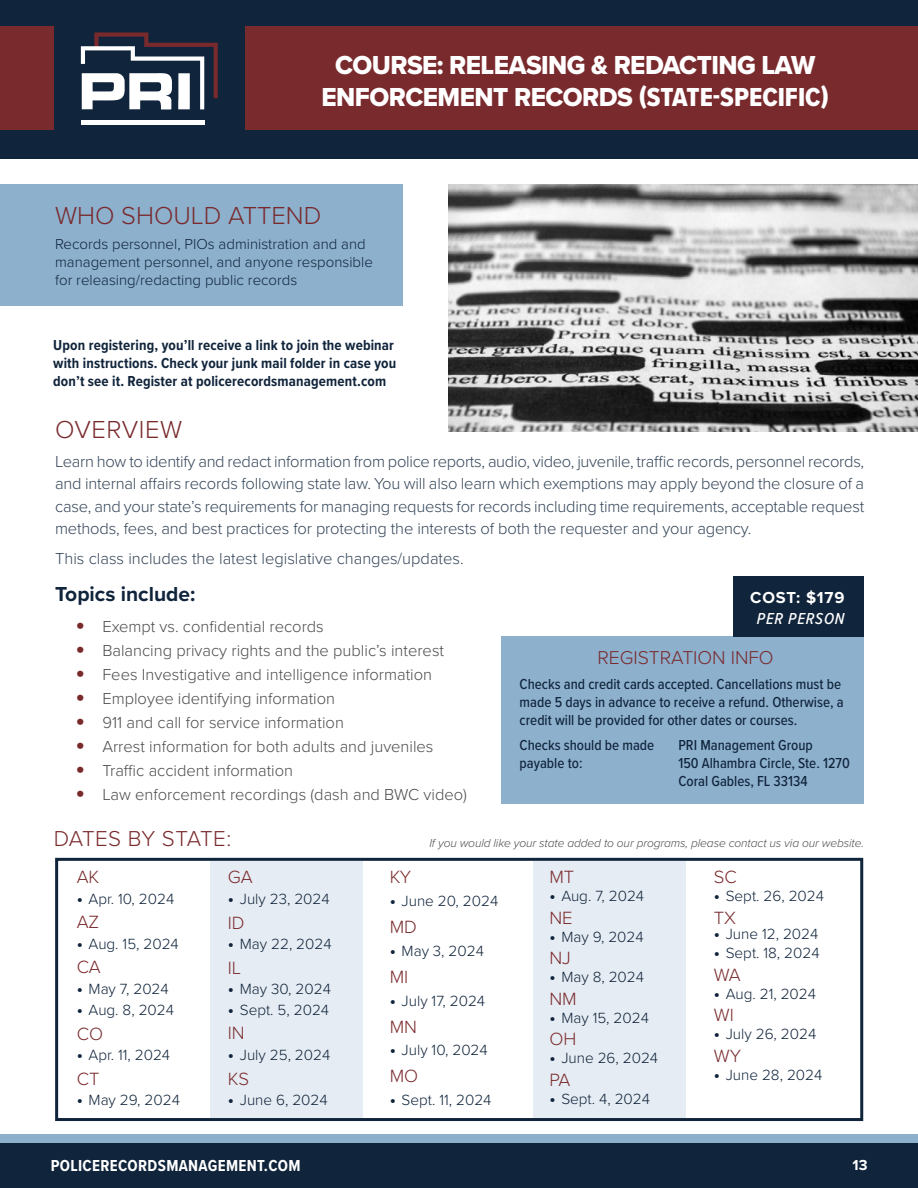
<style>
.page{position:relative;width:918px;height:1188px;background:#fff}
.page>*{position:absolute;margin:0;border:0;box-sizing:border-box;transform-origin:0 0}
.t1{font:27px/32.4px "Proxima Nova Extrabld";letter-spacing:-.02em;color:#fff;text-align:center;scale:.96 1}
.t2{font:300 25.5px "Proxima Nova";color:#792a2d}
.t3{font:300 25.5px "Proxima Nova";letter-spacing:.02em;color:#792a2d}
.t4{font:300 22.35px "Proxima Nova";letter-spacing:-.01em;color:#792a2d}
.Subtitle{font:700 21px "Proxima Nova";color:#10243b}
.Subtitle-2{font:300 19.35px "Proxima Nova";color:#792a2d}
.t5{font:300 18.3px "Proxima Nova";color:#792a2d}
.t6{font:300 16.5px/22.5px "Proxima Nova";color:#344558;text-align:justify}
.t7{font:300 16.5px "Proxima Nova";color:#4b4c4d}
.t8{font:700 16.5px "Proxima Nova Cond";letter-spacing:.02em;color:#fff}
.Subtitle-3{font:700 16.5px "Proxima Nova";letter-spacing:.05em;color:#fff}
.Subtitle-4{font:italic 500 16.5px "Proxima Nova Cond";letter-spacing:.05em;color:#fff}
.t9{font:300 15.3px "Proxima Nova";color:#10243b}
.t10{font:500 15px/18px "Proxima Nova Cond";color:#10243b}
.t11{font:700 15px/18px "Proxima Nova Cond";letter-spacing:.01em;color:#10243b}
.t12{font:300 15px/18px "Proxima Nova";color:#10243b}
.t13{font:700 15px "Proxima Nova";color:#fff}
.t14{font:italic 300 12px "Proxima Nova";letter-spacing:-.01em;color:#4b4c4d}
.s1{font-family:"Proxima Nova Cond Extrabld"}
.s2{font-family:"Futura Std";font-weight:400;color:#792a2d}
.s3{font-family:"Futura Std";font-weight:400;font-size:10.5px}
</style>
<div class="page">
<div style="left:0;top:1143px;width:918px;height:45px;background:#10243b"></div>
<div style="left:0;top:1135px;width:918px;height:8px;background:#8db0cd"></div>
<div style="left:0;top:0;width:918px;height:159px;background:#10243b"></div>
<div style="left:245px;top:27px;width:673px;height:103px;background:#792a2d"></div>
<div style="left:0;top:27px;width:54px;height:103px;background:#792a2d"></div>
<hr style="left:81px;top:120px;width:123px;height:4px;background:#fff">
<svg style="left:81px;top:32px;width:137px;height:77px"></svg>
<div style="left:0;top:184px;width:402px;height:122px;background:#8db0cd"></div>
<div style="left:210px;top:861px;width:153px;height:260px;background:#e6ecf3"></div>
<div style="left:534px;top:861px;width:152px;height:257px;background:#e6ecf3"></div>
<div style="left:55px;top:858px;width:808px;height:263px;border:3px solid #10243b"></div>
<div style="left:501px;top:636px;width:363px;height:168px;background:#8db0cd"></div>
<div style="left:733px;top:576px;width:131px;height:60px;background:#10243b"></div>
<img style="left:448px;top:184px;width:470px;height:248px">
<p class="t1" style="left:322px;top:48px;width:530px">COURSE: RELEASING &amp; REDACTING LAW<br>ENFORCEMENT RECORDS <span class="s1">(STATE-SPECIFIC)</span></p>
<p class="t2" style="left:55px;top:197px;width:268px">WHO SHOULD ATTEND</p>
<p class="t12" style="left:55px;top:234px;width:319px">Records personnel, PIOs administration and and management personnel, and anyone responsible for releasing/redacting public records</p>
<p class="t11" style="left:53px;top:336px;width:345px">Upon registering, you’ll receive a link to join the webinar with instructions. Check your junk mail folder in case you don’t see it. Register at policerecordsmanagement.com</p>
<p class="t3" style="left:55px;top:410px;width:128px">OVERVIEW</p>
<p class="t6" style="left:55px;top:449px;width:811px">Learn how to identify and redact information from police reports, audio, video, juvenile, traffic records, personnel records, and internal affairs records following state law. You will also learn which exemptions may apply beyond the closure of a case, and your state’s requirements for managing requests for records including time requirements, acceptable request methods, fees, and best practices for protecting the interests of both the requester and your agency.</p>
<p class="t6" style="left:55px;top:546px;width:410px">This class includes the latest legislative changes/updates.</p>
<p class="Subtitle" style="left:55px;top:578px;width:142px">Topics include:</p>
<p class="t7" style="left:75px;top:614px;width:250px"><span class="s2">•</span> Exempt vs. confidential records</p>
<p class="t7" style="left:75px;top:638px;width:370px"><span class="s2">•</span> Balancing privacy rights and the public’s interest</p>
<p class="t7" style="left:75px;top:662px;width:358px"><span class="s2">•</span> Fees Investigative and intelligence information</p>
<p class="t7" style="left:75px;top:686px;width:261px"><span class="s2">•</span> Employee identifying information</p>
<p class="t7" style="left:75px;top:710px;width:270px"><span class="s2">•</span> 911 and call for service information</p>
<p class="t7" style="left:75px;top:734px;width:360px"><span class="s2">•</span> Arrest information for both adults and juveniles</p>
<p class="t7" style="left:75px;top:758px;width:219px"><span class="s2">•</span> Traffic accident information</p>
<p class="t7" style="left:75px;top:782px;width:393px"><span class="s2">•</span> Law enforcement recordings (dash and BWC video)</p>
<p class="Subtitle-3" style="left:750px;top:585px;width:96px">COST: $179</p>
<p class="Subtitle-4" style="left:757px;top:606px;width:89px">PER PERSON</p>
<p class="Subtitle-2" style="left:597px;top:643px;width:178px">REGISTRATION INFO</p>
<p class="t10" style="left:520px;top:675px;width:326px">Checks and credit cards accepted. Cancellations must be made 5 days in advance to receive a refund. Otherwise, a credit will be provided for other dates or courses.</p>
<p class="t10" style="left:520px;top:735px;width:136px">Checks should be made payable to:</p>
<p class="t10" style="left:678px;top:735px;width:173px">PRI Management Group<br>150 Alhambra Circle, Ste. 1270<br>Coral Gables, FL 33134</p>
<p class="t4" style="left:54px;top:822px;width:179px">DATES BY STATE:</p>
<p class="t14" style="left:429px;top:834px;width:436px">If you would like your state added to our programs, please contact us via our website.</p>
<p class="t5" style="left:714px;top:864px;width:25px">SC</p>
<p class="t9" style="left:714px;top:885px;width:112px"><span class="s3">•</span> Sept. 26, 2024</p>
<p class="t5" style="left:714px;top:904px;width:24px">TX</p>
<p class="t9" style="left:714px;top:922px;width:106px"><span class="s3">•</span> June 12, 2024</p>
<p class="t9" style="left:714px;top:942px;width:107px"><span class="s3">•</span> Sept. 18, 2024</p>
<p class="t5" style="left:714px;top:961px;width:28px">WA</p>
<p class="t9" style="left:714px;top:982px;width:104px"><span class="s3">•</span> Aug. 21, 2024</p>
<p class="t5" style="left:714px;top:1002px;width:22px">WI</p>
<p class="t9" style="left:714px;top:1023px;width:104px"><span class="s3">•</span> July 26, 2024</p>
<p class="t5" style="left:714px;top:1042px;width:29px">WY</p>
<p class="t9" style="left:714px;top:1063px;width:110px"><span class="s3">•</span> June 28, 2024</p>
<p class="t5" style="left:228px;top:864px;width:26px">GA</p>
<p class="t9" style="left:228px;top:887px;width:103px"><span class="s3">•</span> July 23, 2024</p>
<p class="t5" style="left:228px;top:909px;width:18px">ID</p>
<p class="t9" style="left:228px;top:933px;width:105px"><span class="s3">•</span> May 22, 2024</p>
<p class="t5" style="left:228px;top:954px;width:15px">IL</p>
<p class="t9" style="left:228px;top:978px;width:105px"><span class="s3">•</span> May 30, 2024</p>
<p class="t9" style="left:228px;top:998px;width:103px"><span class="s3">•</span> Sept. 5, 2024</p>
<p class="t5" style="left:228px;top:1020px;width:18px">IN</p>
<p class="t9" style="left:228px;top:1043px;width:104px"><span class="s3">•</span> July 25, 2024</p>
<p class="t5" style="left:228px;top:1065px;width:23px">KS</p>
<p class="t9" style="left:228px;top:1089px;width:101px"><span class="s3">•</span> June 6, 2024</p>
<p class="t5" style="left:77px;top:864px;width:24px">AK</p>
<p class="t9" style="left:77px;top:887px;width:99px"><span class="s3">•</span> Apr. 10, 2024</p>
<p class="t5" style="left:77px;top:909px;width:24px">AZ</p>
<p class="t9" style="left:77px;top:932px;width:104px"><span class="s3">•</span> Aug. 15, 2024</p>
<p class="t5" style="left:77px;top:954px;width:26px">CA</p>
<p class="t9" style="left:77px;top:977px;width:94px"><span class="s3">•</span> May 7, 2024</p>
<p class="t9" style="left:77px;top:999px;width:99px"><span class="s3">•</span> Aug. 8, 2024</p>
<p class="t5" style="left:77px;top:1020px;width:28px">CO</p>
<p class="t9" style="left:77px;top:1044px;width:95px"><span class="s3">•</span> Apr. 11, 2024</p>
<p class="t5" style="left:77px;top:1065px;width:24px">CT</p>
<p class="t9" style="left:77px;top:1089px;width:105px"><span class="s3">•</span> May 29, 2024</p>
<p class="t5" style="left:390px;top:864px;width:23px">KY</p>
<p class="t9" style="left:390px;top:890px;width:110px"><span class="s3">•</span> June 20, 2024</p>
<p class="t5" style="left:390px;top:913px;width:29px">MD</p>
<p class="t9" style="left:390px;top:939px;width:96px"><span class="s3">•</span> May 3, 2024</p>
<p class="t5" style="left:390px;top:963px;width:20px">MI</p>
<p class="t9" style="left:390px;top:989px;width:97px"><span class="s3">•</span> July 17, 2024</p>
<p class="t5" style="left:390px;top:1013px;width:29px">MN</p>
<p class="t9" style="left:390px;top:1039px;width:100px"><span class="s3">•</span> July 10, 2024</p>
<p class="t5" style="left:390px;top:1063px;width:30px">MO</p>
<p class="t9" style="left:390px;top:1089px;width:103px"><span class="s3">•</span> Sept. 11, 2024</p>
<p class="t5" style="left:549px;top:864px;width:26px">MT</p>
<p class="t9" style="left:549px;top:885px;width:96px"><span class="s3">•</span> Aug. 7, 2024</p>
<p class="t5" style="left:549px;top:904px;width:25px">NE</p>
<p class="t9" style="left:549px;top:925px;width:96px"><span class="s3">•</span> May 9, 2024</p>
<p class="t5" style="left:549px;top:945px;width:23px">NJ</p>
<p class="t9" style="left:549px;top:966px;width:96px"><span class="s3">•</span> May 8, 2024</p>
<p class="t5" style="left:549px;top:985px;width:29px">NM</p>
<p class="t9" style="left:549px;top:1006px;width:101px"><span class="s3">•</span> May 15, 2024</p>
<p class="t5" style="left:549px;top:1026px;width:28px">OH</p>
<p class="t9" style="left:549px;top:1047px;width:110px"><span class="s3">•</span> June 26, 2024</p>
<p class="t5" style="left:549px;top:1066px;width:22px">PA</p>
<p class="t9" style="left:549px;top:1087px;width:102px"><span class="s3">•</span> Sept. 4, 2024</p>
<p class="t8" style="left:51px;top:1154px;width:251px">POLICERECORDSMANAGEMENT.COM</p>
<p class="t13" style="left:853px;top:1154px;width:16px">13</p>
</div>
